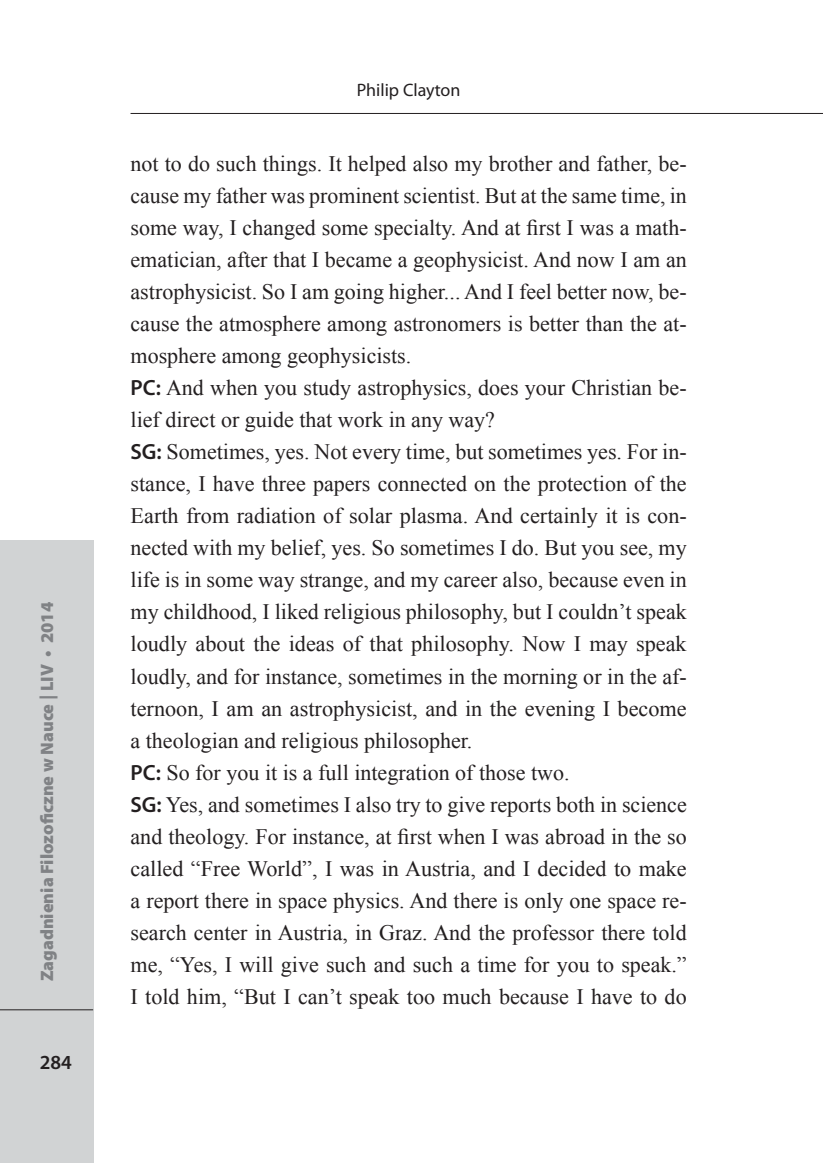
<style>
.page{position:relative;width:823px;height:1163px;background:#fff}
.page>*{position:absolute;margin:0;border:0;box-sizing:border-box;transform-origin:0 0}
.Tekst_bez_akapitu{font:22px/32px "Times New Roman";color:#231f20;text-align:justify}
.t1{font:600 20px "Myriad Pro";color:#231f20}
.t2{font:900 18px "Myriad Pro";color:#808285}
.t3{font:18px "Myriad Pro";color:#231f20}
.s1{font-family:"Myriad Pro";font-weight:600}
</style>
<div class="page">
<div style="left:0;top:540px;width:93px;height:622px;background:#d1d3d4"></div>
<hr style="left:130px;top:113px;width:692px;height:1px;background:#231f20">
<hr style="left:0;top:1009px;width:93px;height:1px;background:#231f20">
<p class="t2" style="left:35px;top:981px;width:381px;rotate:-90deg">Zagadnienia Filozoficzne w Nauce | LIV • 2014</p>
<p class="t1" style="left:40px;top:1049px;width:34px">284</p>
<p class="t3" style="left:356px;top:79px;width:105px">Philip Clayton</p>
<p class="Tekst_bez_akapitu" style="left:130px;top:147px;width:557px">not to do such things. It helped also my brother and father, be&shy;cause my father was prominent scientist. But at the same time, in some way, I changed some specialty. And at first I was a math&shy;ematician, after that I became a geophysicist. And now I am an astrophysicist. So I am going higher... And I feel better now, be&shy;cause the atmosphere among astronomers is better than the at&shy;mosphere among geophysicists.</p>
<p class="Tekst_bez_akapitu" style="left:130px;top:371px;width:557px"><span class="s1">PC:</span> And when you study astrophysics, does your Christian be&shy;lief direct or guide that work in any way?</p>
<p class="Tekst_bez_akapitu" style="left:130px;top:435px;width:557px"><span class="s1">SG:</span> Sometimes, yes. Not every time, but sometimes yes. For in&shy;stance, I have three papers connected on the protection of the Earth from radiation of solar plasma. And certainly it is con&shy;nected with my belief, yes. So sometimes I do. But you see, my life is in some way strange, and my career also, because even in my childhood, I liked religious philosophy, but I couldn’t speak loudly about the ideas of that philosophy. Now I may speak loudly, and for instance, sometimes in the morning or in the af&shy;ternoon, I am an astrophysicist, and in the evening I become a theologian and religious philosopher.</p>
<p class="Tekst_bez_akapitu" style="left:130px;top:755px;width:440px"><span class="s1">PC:</span> So for you it is a full integration of those two.</p>
<p class="Tekst_bez_akapitu" style="left:130px;top:787px;width:557px"><span class="s1">SG:</span> Yes, and sometimes I also try to give reports both in science and theology. For instance, at first when I was abroad in the so called “Free World”, I was in Austria, and I decided to make a report there in space physics. And there is only one space re&shy;search center in Austria, in Graz. And the professor there told me, “Yes, I will give such and such a time for you to speak.” I told him, “But I can’t speak too much because I have to do</p>
</div>
